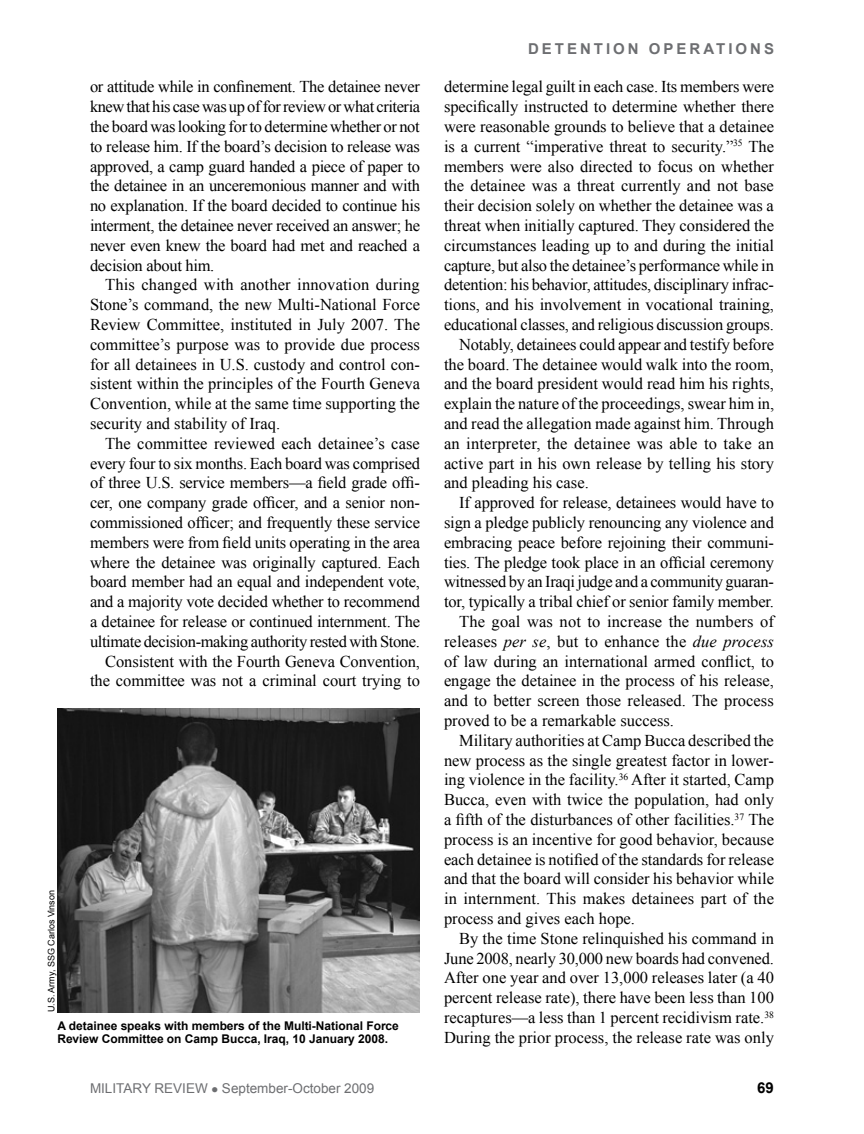
<style>
.page{position:relative;width:864px;height:1134px;background:#fff}
.page>*{position:absolute;margin:0;border:0;box-sizing:border-box;transform-origin:0 0}
.fob{font:16.5px/19.8px "Times New Roman";letter-spacing:-.005em;color:#000;text-align:justify}
.t1{font:700 15px "Arial";letter-spacing:.2em;color:#6d6e71}
.t2{font:700 15px "Arial";color:#000}
.t3{font:13.5px "Arial";color:#6d6e71}
.cutline{font:700 12px/12.8px "Arial";color:#000}
.photocred{font:9px "Arial";color:#000}
.s1{font-style:italic}
</style>
<div class="page">
<img style="left:57px;top:709px;width:363px;height:303px">
<p class="fob" style="left:90px;top:77px;width:332px">or attitude while in confinement. The detainee never knew that his case was up of for review or what criteria the board was looking for to determine whether or not to release him. If the board’s decision to release was approved, a camp guard handed a piece of paper to the detainee in an unceremonious manner and with no explanation. If the board decided to continue his interment, the detainee never received an answer; he never even knew the board had met and reached a decision about him.</p>
<p class="fob" style="left:90px;top:275px;width:332px;text-indent:15px">This changed with another innovation during Stone’s command, the new Multi-National Force Review Committee, instituted in July 2007. The committee’s purpose was to provide due process for all detainees in U.S. custody and control con&shy;sistent within the principles of the Fourth Geneva Convention, while at the same time supporting the security and stability of Iraq.</p>
<p class="fob" style="left:90px;top:433px;width:332px;text-indent:15px">The committee reviewed each detainee’s case every four to six months. Each board was comprised of three U.S. service members—a field grade offi&shy;cer, one company grade officer, and a senior non&shy;commissioned officer; and frequently these service members were from field units operating in the area where the detainee was originally captured. Each board member had an equal and independent vote, and a majority vote decided whether to recommend a detainee for release or continued internment. The ultimate decision-making authority rested with Stone.</p>
<p class="fob" style="left:90px;top:651px;width:332px;text-align:right">Consistent with the Fourth Geneva Convention, the committee was not a criminal court trying to</p>
<p class="photocred" style="left:46px;top:1012px;width:124px;rotate:-90deg">U.S. Army, SSG Carlos Vinson</p>
<p class="cutline" style="left:57px;top:1020px;width:343px">A detainee speaks with members of the Multi-National Force<br>Review Committee on Camp Bucca, Iraq, 10 January 2008.</p>
<p class="t1" style="left:528px;top:39px;width:247px">DETENTION OPERATIONS</p>
<p class="fob" style="left:444px;top:77px;width:332px">determine legal guilt in each case. Its members were specifically instructed to determine whether there were reasonable grounds to believe that a detainee is a current “imperative threat to security.”<sup>35</sup> The members were also directed to focus on whether the detainee was a threat currently and not base their decision solely on whether the detainee was a threat when initially captured. They considered the circumstances leading up to and during the initial capture, but also the detainee’s performance while in detention: his behavior, attitudes, disciplinary infrac&shy;tions, and his involvement in vocational training, educational classes, and religious discussion groups.</p>
<p class="fob" style="left:444px;top:334px;width:332px;text-indent:15px">Notably, detainees could appear and testify before the board. The detainee would walk into the room, and the board president would read him his rights, explain the nature of the proceedings, swear him in, and read the allegation made against him. Through an interpreter, the detainee was able to take an active part in his own release by telling his story and pleading his case.</p>
<p class="fob" style="left:444px;top:493px;width:332px;text-indent:15px">If approved for release, detainees would have to sign a pledge publicly renouncing any violence and embracing peace before rejoining their communi&shy;ties. The pledge took place in an official ceremony witnessed by an Iraqi judge and a community guaran&shy;tor, typically a tribal chief or senior family member.</p>
<p class="fob" style="left:444px;top:611px;width:332px;text-indent:15px">The goal was not to increase the numbers of releases <span class="s1">per se</span>, but to enhance the <span class="s1">due process </span>of law during an international armed conflict, to engage the detainee in the process of his release, and to better screen those released. The process proved to be a remarkable success.</p>
<p class="fob" style="left:444px;top:730px;width:332px;text-indent:15px">Military authorities at Camp Bucca described the new process as the single greatest factor in lower&shy;ing violence in the facility.<sup>36</sup> After it started, Camp Bucca, even with twice the population, had only a fifth of the disturbances of other facilities.<sup>37</sup> The process is an incentive for good behavior, because each detainee is notified of the standards for release and that the board will consider his behavior while in internment. This makes detainees part of the process and gives each hope.</p>
<p class="fob" style="left:444px;top:928px;width:331px;text-indent:15px">By the time Stone relinquished his command in June 2008, nearly 30,000 new boards had convened.<br>After one year and over 13,000 releases later (a 40 percent release rate), there have been less than 100 recaptures—a less than 1 percent recidivism rate.<sup>38<br></sup>During the prior process, the release rate was only</p>
<p class="t3" style="left:90px;top:1080px;width:286px">MILITARY REVIEW ● September-October 2009</p>
<p class="t2" style="left:757px;top:1078px;width:18px">69</p>
</div>
